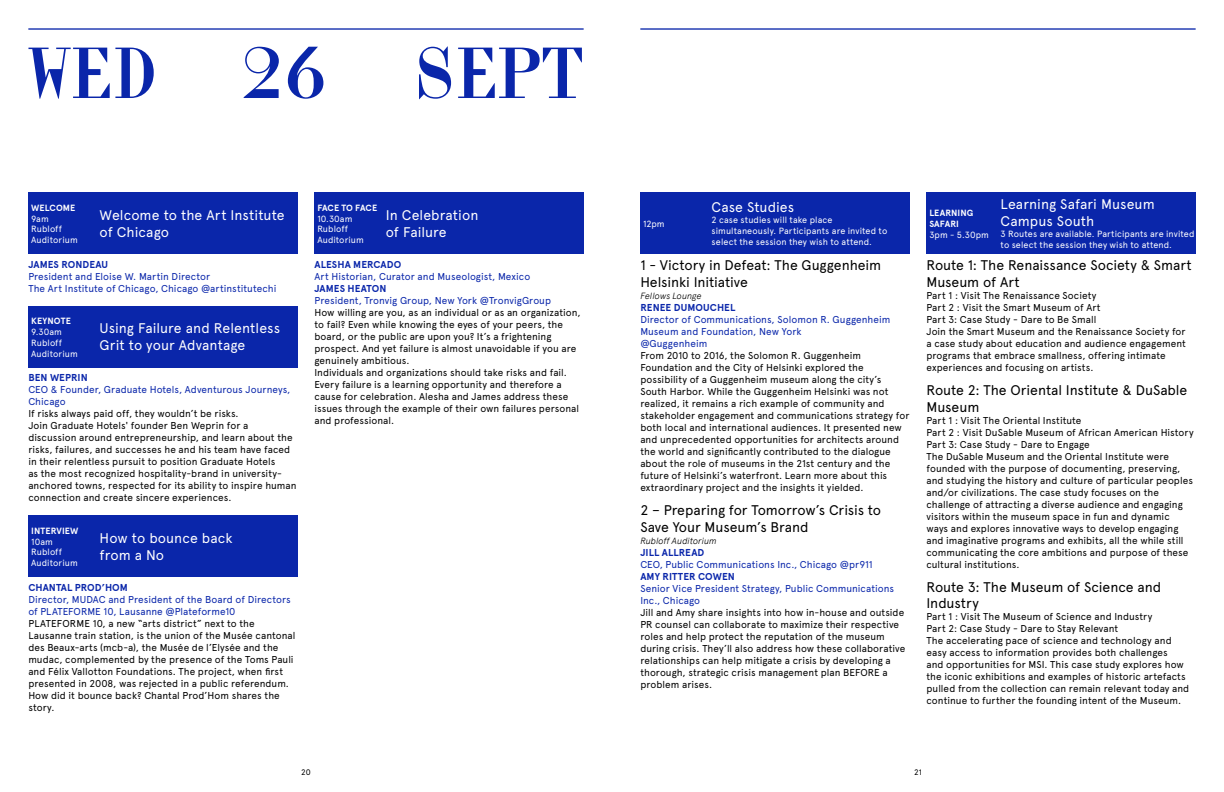
<style>
.page{position:relative;width:1224px;height:792px;background:#fff}
.page>*{position:absolute;margin:0;border:0;box-sizing:border-box;transform-origin:0 0}
.t1{font:70px "The W Clan RZA";color:#0a26aa}
.t2{font:14px/16.8px "Apercu";letter-spacing:-.005em;color:#000}
.t3{font:14px/16.8px "Apercu";letter-spacing:.005em;color:#fff}
.t4{font:10px/12px "Apercu";letter-spacing:.005em;color:#000}
.t5{font:10px/12px "Apercu";letter-spacing:.005em;color:#0a26aa}
.t6{font:700 10px "Apercu";letter-spacing:.005em;color:#0a26aa}
.t7{font:9px/10.8px "Apercu";letter-spacing:.01em;color:#fff}
.t8{font:700 9px/10.8px "Apercu";letter-spacing:.01em;color:#fff}
.t9{font:italic 300 9px "Apercu";color:#000}
.t10{font:8px "Apercu";color:#000}
</style>
<div class="page">
<hr style="left:28px;top:28px;width:556px;height:2px;background:#0a26aa">
<hr style="left:640px;top:28px;width:556px;height:2px;background:#0a26aa">
<div style="left:28px;top:193px;width:72px;height:61px;background:#0a26aa"></div>
<div style="left:100px;top:193px;width:197px;height:61px;background:#0a26aa"></div>
<div style="left:28px;top:306px;width:72px;height:62px;background:#0a26aa"></div>
<div style="left:100px;top:306px;width:197px;height:62px;background:#0a26aa"></div>
<div style="left:28px;top:516px;width:72px;height:61px;background:#0a26aa"></div>
<div style="left:100px;top:516px;width:197px;height:61px;background:#0a26aa"></div>
<div style="left:315px;top:193px;width:71px;height:61px;background:#0a26aa"></div>
<div style="left:386px;top:193px;width:198px;height:61px;background:#0a26aa"></div>
<div style="left:640px;top:193px;width:72px;height:61px;background:#0a26aa"></div>
<div style="left:712px;top:193px;width:197px;height:61px;background:#0a26aa"></div>
<div style="left:998px;top:193px;width:198px;height:61px;background:#0a26aa"></div>
<div style="left:927px;top:193px;width:71px;height:61px;background:#0a26aa"></div>
<h1 class="t1" style="left:28px;top:30px;width:557px">WED 26 SEPT</h1>
<p class="t8" style="left:31px;top:202px;width:46px">WELCOME</p>
<p class="t7" style="left:31px;top:213px;width:48px">9am<br>Rubloff<br>Auditorium</p>
<h2 class="t3" style="left:100px;top:207px;width:187px">Welcome to the Art Institute of Chicago</h2>
<p class="t6" style="left:28px;top:258px;width:81px">JAMES RONDEAU</p>
<p class="t5" style="left:28px;top:270px;width:250px">President and Eloise W. Martin Director<br>The Art Institute of Chicago, Chicago @artinstitutechi</p>
<p class="t8" style="left:31px;top:316px;width:41px">KEYNOTE</p>
<p class="t7" style="left:31px;top:327px;width:48px">9.30am<br>Rubloff<br>Auditorium</p>
<h2 class="t3" style="left:100px;top:320px;width:182px">Using Failure and Relentless<br>Grit to your Advantage</h2>
<p class="t6" style="left:28px;top:372px;width:61px">BEN WEPRIN</p>
<p class="t5" style="left:28px;top:384px;width:264px">CEO &amp; Founder, Graduate Hotels, Adventurous Journeys,<br>Chicago</p>
<p class="t4" style="left:28px;top:408px;width:270px">If risks always paid off, they wouldn’t be risks.<br>Join Graduate Hotels' founder Ben Weprin for a discussion around entrepreneurship, and learn about the risks, failures, and successes he and his team have faced in their relentless pursuit to position Graduate Hotels<br>as the most recognized hospitality-brand in university&shy;anchored towns, respected for its ability to inspire human connection and create sincere experiences.</p>
<p class="t8" style="left:31px;top:525px;width:49px">INTERVIEW</p>
<p class="t7" style="left:31px;top:536px;width:48px">10am<br>Rubloff<br>Auditorium</p>
<h2 class="t3" style="left:100px;top:530px;width:135px">How to bounce back from a No</h2>
<p class="t6" style="left:28px;top:581px;width:101px">CHANTAL PROD’HOM</p>
<p class="t5" style="left:28px;top:593px;width:264px">Director, MUDAC and President of the Board of Directors of PLATEFORME 10, Lausanne @Plateforme10</p>
<p class="t4" style="left:28px;top:617px;width:269px">PLATEFORME 10, a new “arts district” next to the Lausanne train station, is the union of the Musée cantonal des Beaux-arts (mcb-a), the Musée de l’Elysée and the mudac, complemented by the presence of the Toms Pauli and Félix Vallotton Foundations. The project, when first presented in 2008, was rejected in a public referendum.<br>How did it bounce back? Chantal Prod’Hom shares the story.</p>
<p class="t8" style="left:317px;top:202px;width:61px">FACE TO FACE</p>
<p class="t7" style="left:317px;top:213px;width:48px">10.30am<br>Rubloff<br>Auditorium</p>
<h2 class="t3" style="left:386px;top:207px;width:94px">In Celebration of Failure</h2>
<p class="t6" style="left:315px;top:258px;width:88px">ALESHA MERCADO</p>
<p class="t5" style="left:315px;top:270px;width:217px">Art Historian, Curator and Museologist, Mexico</p>
<p class="t6" style="left:315px;top:282px;width:74px">JAMES HEATON</p>
<p class="t5" style="left:315px;top:294px;width:238px">President, Tronvig Group, New York @TronvigGroup</p>
<p class="t4" style="left:315px;top:306px;width:268px">How willing are you, as an individual or as an organization, to fail? Even while knowing the eyes of your peers, the board, or the public are upon you? It’s a frightening prospect. And yet failure is almost unavoidable if you are genuinely ambitious.<br>Individuals and organizations should take risks and fail.<br>Every failure is a learning opportunity and therefore a cause for celebration. Alesha and James address these issues through the example of their own failures personal and professional.</p>
<h2 class="t3" style="left:712px;top:198px;width:84px">Case Studies</h2>
<p class="t7" style="left:712px;top:214px;width:177px">2 case studies will take place simultaneously. Participants are invited to select the session they wish to attend.</p>
<h2 class="t2" style="left:640px;top:256px;width:242px">1 - Victory in Defeat: The Guggenheim<br>Helsinki Initiative</h2>
<p class="t9" style="left:640px;top:290px;width:63px">Fellows Lounge</p>
<p class="t6" style="left:640px;top:301px;width:97px">RENEE DUMOUCHEL</p>
<p class="t5" style="left:640px;top:313px;width:252px">Director of Communications, Solomon R. Guggenheim<br>Museum and Foundation, New York<br>@Guggenheim</p>
<p class="t4" style="left:640px;top:349px;width:271px">From 2010 to 2016, the Solomon R. Guggenheim Foundation and the City of Helsinki explored the possibility of a Guggenheim museum along the city’s South Harbor. While the Guggenheim Helsinki was not realized, it remains a rich example of community and stakeholder engagement and communications strategy for both local and international audiences. It presented new and unprecedented opportunities for architects around the world and significantly contributed to the dialogue about the role of museums in the 21st century and the future of Helsinki’s waterfront. Learn more about this extraordinary project and the insights it yielded.</p>
<h2 class="t2" style="left:640px;top:501px;width:242px">2 – Preparing for Tomorrow’s Crisis to<br>Save Your Museum’s Brand</h2>
<p class="t9" style="left:640px;top:535px;width:78px">Rubloff Auditorium</p>
<p class="t6" style="left:640px;top:546px;width:66px">JILL ALLREAD</p>
<p class="t5" style="left:640px;top:558px;width:234px">CEO, Public Communications Inc., Chicago @pr911</p>
<p class="t6" style="left:640px;top:570px;width:96px">AMY RITTER COWEN</p>
<p class="t5" style="left:640px;top:582px;width:255px">Senior Vice President Strategy, Public Communications<br>Inc., Chicago</p>
<p class="t4" style="left:640px;top:606px;width:266px">Jill and Amy share insights into how in-house and outside PR counsel can collaborate to maximize their respective roles and help protect the reputation of the museum during crisis. They’ll also address how these collaborative relationships can help mitigate a crisis by developing a thorough, strategic crisis management plan BEFORE a problem arises.</p>
<p class="t7" style="left:643px;top:218px;width:23px">12pm</p>
<h2 class="t3" style="left:1001px;top:196px;width:156px">Learning Safari Museum<br>Campus South</h2>
<p class="t7" style="left:1001px;top:228px;width:195px">3 Routes are available. Participants are invited to select the session they wish to attend.</p>
<h2 class="t2" style="left:927px;top:256px;width:267px">Route 1: The Renaissance Society &amp; Smart<br>Museum of Art</h2>
<p class="t4" style="left:927px;top:289px;width:261px">Part 1 : Visit The Renaissance Society<br>Part 2 : Visit the Smart Museum of Art<br>Part 3: Case Study - Dare to Be Small<br>Join the Smart Museum and the Renaissance Society for a case study about education and audience engagement programs that embrace smallness, offering intimate experiences and focusing on artists.</p>
<h2 class="t2" style="left:927px;top:381px;width:262px">Route 2: The Oriental Institute &amp; DuSable<br>Museum</h2>
<p class="t4" style="left:927px;top:414px;width:269px">Part 1 : Visit The Oriental Institute<br>Part 2 : Visit DuSable Museum of African American History Part 3: Case Study - Dare to Engage<br>The DuSable Museum and the Oriental Institute were founded with the purpose of documenting, preserving, and studying the history and culture of particular peoples and/or civilizations. The case study focuses on the challenge of attracting a diverse audience and engaging visitors within the museum space in fun and dynamic ways and explores innovative ways to develop engaging and imaginative programs and exhibits, all the while still communicating the core ambitions and purpose of these cultural institutions.</p>
<h2 class="t2" style="left:927px;top:578px;width:236px">Route 3: The Museum of Science and<br>Industry</h2>
<p class="t4" style="left:927px;top:611px;width:264px">Part 1 : Visit The Museum of Science and Industry<br>Part 2: Case Study - Dare to Stay Relevant<br>The accelerating pace of science and technology and easy access to information provides both challenges<br>and opportunities for MSI. This case study explores how the iconic exhibitions and examples of historic artefacts pulled from the collection can remain relevant today and continue to further the founding intent of the Museum.</p>
<p class="t8" style="left:929px;top:208px;width:46px">LEARNING<br>SAFARI</p>
<p class="t7" style="left:929px;top:229px;width:61px">3pm - 5.30pm</p>
<p class="t10" style="left:301px;top:768px;width:11px">20</p>
<p class="t10" style="left:914px;top:768px;width:9px">21</p>
</div>
